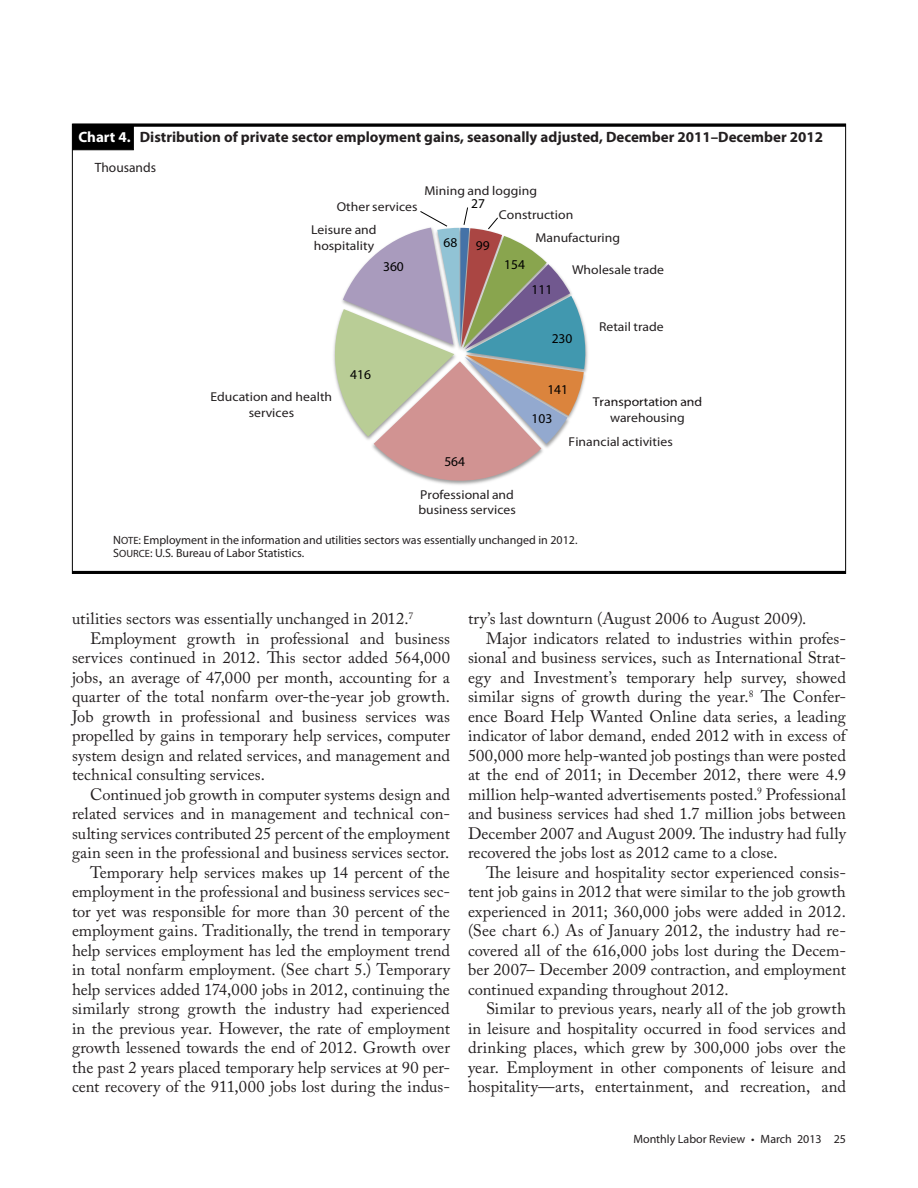
<style>
.page{position:relative;width:918px;height:1188px;background:#fff}
.page>*{position:absolute;margin:0;border:0;box-sizing:border-box;transform-origin:0 0}
.Body_text{font:16.5px/19.5px "Adobe Caslon Pro";letter-spacing:.005em;color:#231f20;text-align:justify}
.t1{font:700 15px "Myriad Pro";color:#231f20}
.t2{font:13.5px "Myriad Pro";color:#000}
.t3{font:13.5px "Myriad Pro";color:#231f20}
.t4{font:12.9px/15.6px "Myriad Pro";letter-spacing:.005em;color:#231f20;scale:1.06 1}
.table_1_body_3_col{font:12px "Myriad Pro";color:#231f20}
.s1{color:#fff}
.s2{font-size:10.5px}
</style>
<div class="page">
<div style="left:72px;top:125px;width:62px;height:25px;background:#000;border:1px solid #000"></div>
<hr style="left:73px;top:124px;width:773px;height:3px;background:#000">
<hr style="left:72px;top:571px;width:774px;height:3px;background:#000">
<svg style="left:333px;top:207px;width:255px;height:278px"></svg>
<p class="t1" style="left:78px;top:128px;width:746px"><span class="s1">Chart 4.</span> Distribution of private sector employment gains, seasonally adjusted, December 2011–December 2012</p>
<p class="t3" style="left:95px;top:159px;width:63px">Thousands</p>
<p class="t4" style="left:425px;top:182px;width:108px">Mining and logging</p>
<p class="t4" style="left:499px;top:206px;width:72px">Construction</p>
<p class="t4" style="left:536px;top:230px;width:81px">Manufacturing</p>
<p class="t4" style="left:572px;top:262px;width:88px">Wholesale trade</p>
<p class="t2" style="left:471px;top:195px;width:15px">27</p>
<p class="t4" style="left:337px;top:199px;width:78px">Other services</p>
<p class="t4" style="left:311px;top:222px;width:63px">Leisure and hospitality</p>
<p class="t2" style="left:444px;top:234px;width:15px">68</p>
<p class="t2" style="left:476px;top:237px;width:15px">99</p>
<p class="t2" style="left:383px;top:258px;width:22px">360</p>
<p class="t2" style="left:504px;top:256px;width:22px">154</p>
<p class="t4" style="left:211px;top:389px;width:116px">Education and health</p>
<p class="t4" style="left:249px;top:405px;width:44px">services</p>
<p class="t2" style="left:350px;top:366px;width:22px">416</p>
<p class="t2" style="left:444px;top:453px;width:22px">564</p>
<p class="t4" style="left:418px;top:486px;width:93px">Professional and business services</p>
<p class="t2" style="left:532px;top:281px;width:22px">111</p>
<p class="t2" style="left:552px;top:330px;width:22px">230</p>
<p class="t2" style="left:547px;top:381px;width:22px">141</p>
<p class="t4" style="left:599px;top:319px;width:63px">Retail trade</p>
<p class="t2" style="left:532px;top:410px;width:22px">103</p>
<p class="t4" style="left:593px;top:394px;width:105px;text-align:center">Transportation and warehousing</p>
<p class="t4" style="left:569px;top:433px;width:100px">Financial activities</p>
<p class="table_1_body_3_col" style="left:113px;top:532px;width:466px">N<span class="s2">OTE</span>: Employment in the information and utilities sectors was essentially unchanged in 2012.</p>
<p class="table_1_body_3_col" style="left:113px;top:546px;width:192px">S<span class="s2">OURCE</span>: U.S. Bureau of Labor Statistics.</p>
<p class="Body_text" style="left:72px;top:609px;width:343px">utilities sectors was essentially unchanged in 2012.<sup>7</sup></p>
<p class="Body_text" style="left:72px;top:628px;width:380px;text-indent:18px">Employment growth in professional and business services continued in 2012. This sector added 564,000 jobs, an average of 47,000 per month, accounting for a quarter of the total nonfarm over-the-year job growth.<br>Job growth in professional and business services was propelled by gains in temporary help services, computer system design and related services, and management and technical consulting services.</p>
<p class="Body_text" style="left:72px;top:784px;width:380px;text-indent:18px">Continued job growth in computer systems design and related services and in management and technical con&shy;sulting services contributed 25 percent of the employment gain seen in the professional and business services sector.</p>
<p class="Body_text" style="left:72px;top:862px;width:380px;text-indent:18px">Temporary help services makes up 14 percent of the employment in the professional and business services sec&shy;tor yet was responsible for more than 30 percent of the employment gains. Traditionally, the trend in temporary help services employment has led the employment trend in total nonfarm employment. (See chart 5.) Temporary help services added 174,000 jobs in 2012, continuing the similarly strong growth the industry had experienced in the previous year. However, the rate of employment growth lessened towards the end of 2012. Growth over the past 2 years placed temporary help services at 90 per&shy;cent recovery of the 911,000 jobs lost during the indus-</p>
<p class="Body_text" style="left:468px;top:609px;width:340px">try’s last downturn (August 2006 to August 2009).</p>
<p class="Body_text" style="left:468px;top:628px;width:380px;text-indent:18px">Major indicators related to industries within profes&shy;sional and business services, such as International Strat&shy;egy and Investment’s temporary help survey, showed similar signs of growth during the year.<sup>8</sup> The Confer&shy;ence Board Help Wanted Online data series, a leading indicator of labor demand, ended 2012 with in excess of 500,000 more help-wanted job postings than were posted at the end of 2011; in December 2012, there were 4.9 million help-wanted advertisements posted.<sup>9</sup> Professional and business services had shed 1.7 million jobs between December 2007 and August 2009. The industry had fully recovered the jobs lost as 2012 came to a close.</p>
<p class="Body_text" style="left:468px;top:862px;width:380px;text-indent:18px">The leisure and hospitality sector experienced consis&shy;tent job gains in 2012 that were similar to the job growth experienced in 2011; 360,000 jobs were added in 2012. (See chart 6.) As of January 2012, the industry had re&shy;covered all of the 616,000 jobs lost during the Decem&shy;ber 2007– December 2009 contraction, and employment continued expanding throughout 2012.</p>
<p class="Body_text" style="left:468px;top:999px;width:380px;text-indent:18px">Similar to previous years, nearly all of the job growth in leisure and hospitality occurred in food services and drinking places, which grew by 300,000 jobs over the year. Employment in other components of leisure and hospitality—arts, entertainment, and recreation, and</p>
<p class="table_1_body_3_col" style="left:633px;top:1132px;width:214px">Monthly Labor Review • March 2013 25</p>
</div>
